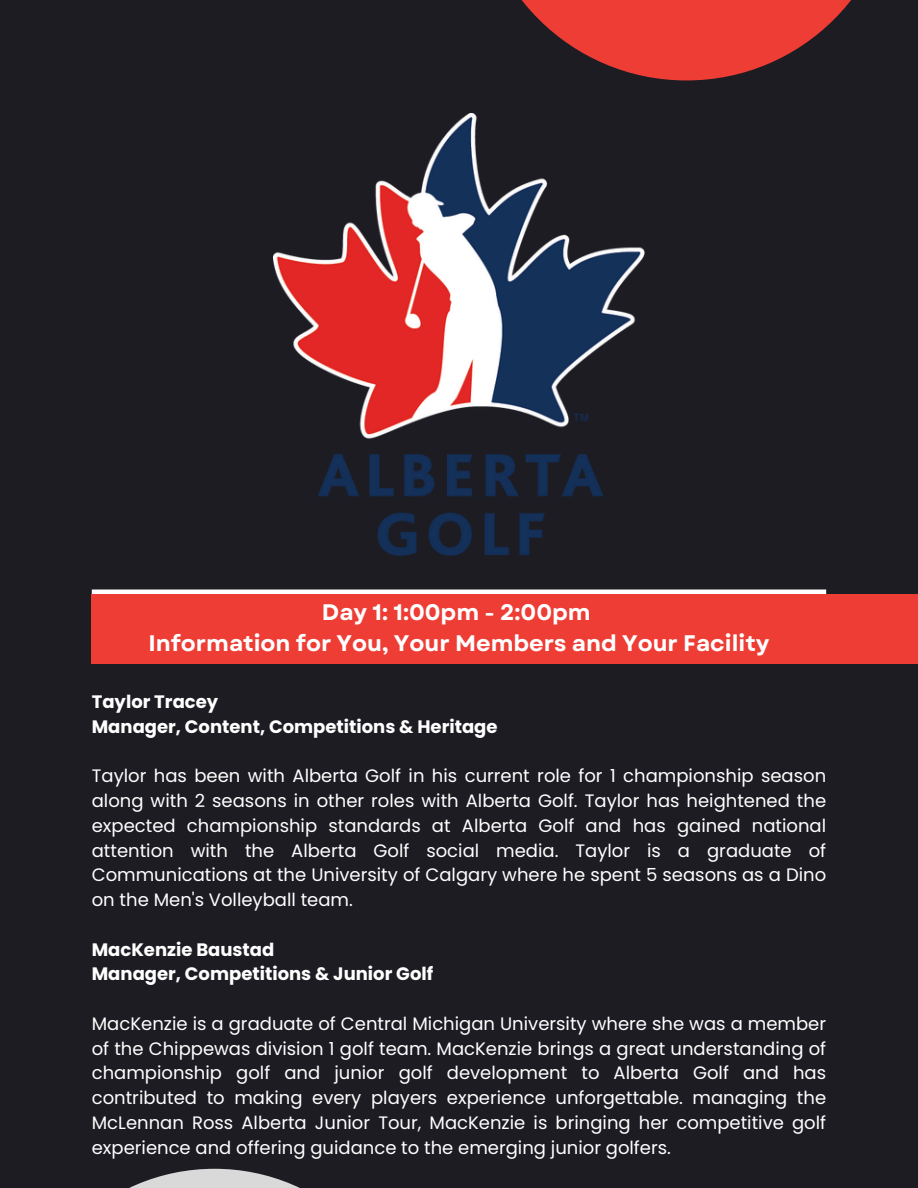
<style>
.page{position:relative;width:918px;height:1188px;background:#1d1c23}
.page>*{position:absolute;margin:0;border:0;box-sizing:border-box;transform-origin:0 0}
.t1{font:700 22.5px/31.5px "Garet";color:#fff;text-align:center}
.t2{font:18px/24.8px "Poppins";color:#fff;text-align:justify}
.t3{font:700 18px/24.8px "Poppins";color:#fff}
</style>
<div class="page">
<svg style="left:129px;top:1169px;width:171px;height:19px;fill:#d9d9d9"></svg>
<svg style="left:521px;top:0;width:330px;height:80px;fill:#ee3d35"></svg>
<hr style="left:92px;top:590px;width:734px;height:4px;background:#fff">
<div style="left:92px;top:594px;width:826px;height:70px;background:#ee3d35"></div>
<img style="left:274px;top:114px;width:371px;height:442px">
<p class="t1" style="left:148px;top:596px;width:623px">Day 1: 1:00pm - 2:00pm<br>Information for You, Your Members and Your Facility</p>
<p class="t3" style="left:92px;top:690px;width:407px">Taylor Tracey<br>Manager, Content, Competitions &amp; Heritage</p>
<p class="t2" style="left:92px;top:764px;width:736px">Taylor has been with Alberta Golf in his current role for 1 championship season along with 2 seasons in other roles with Alberta Golf. Taylor has heightened the expected championship standards at Alberta Golf and has gained national attention with the Alberta Golf social media. Taylor is a graduate of Communications at the University of Calgary where he spent 5 seasons as a Dino on the Men's Volleyball team.</p>
<h1 class="t3" style="left:92px;top:937px;width:343px">MacKenzie Baustad<br>Manager, Competitions &amp; Junior Golf</h1>
<h2 class="t2" style="left:92px;top:1011px;width:736px">MacKenzie is a graduate of Central Michigan University where she was a member of the Chippewas division 1 golf team. MacKenzie brings a great understanding of championship golf and junior golf development to Alberta Golf and has contributed to making every players experience unforgettable. managing the McLennan Ross Alberta Junior Tour, MacKenzie is bringing her competitive golf experience and offering guidance to the emerging junior golfers.</h2>
</div>
